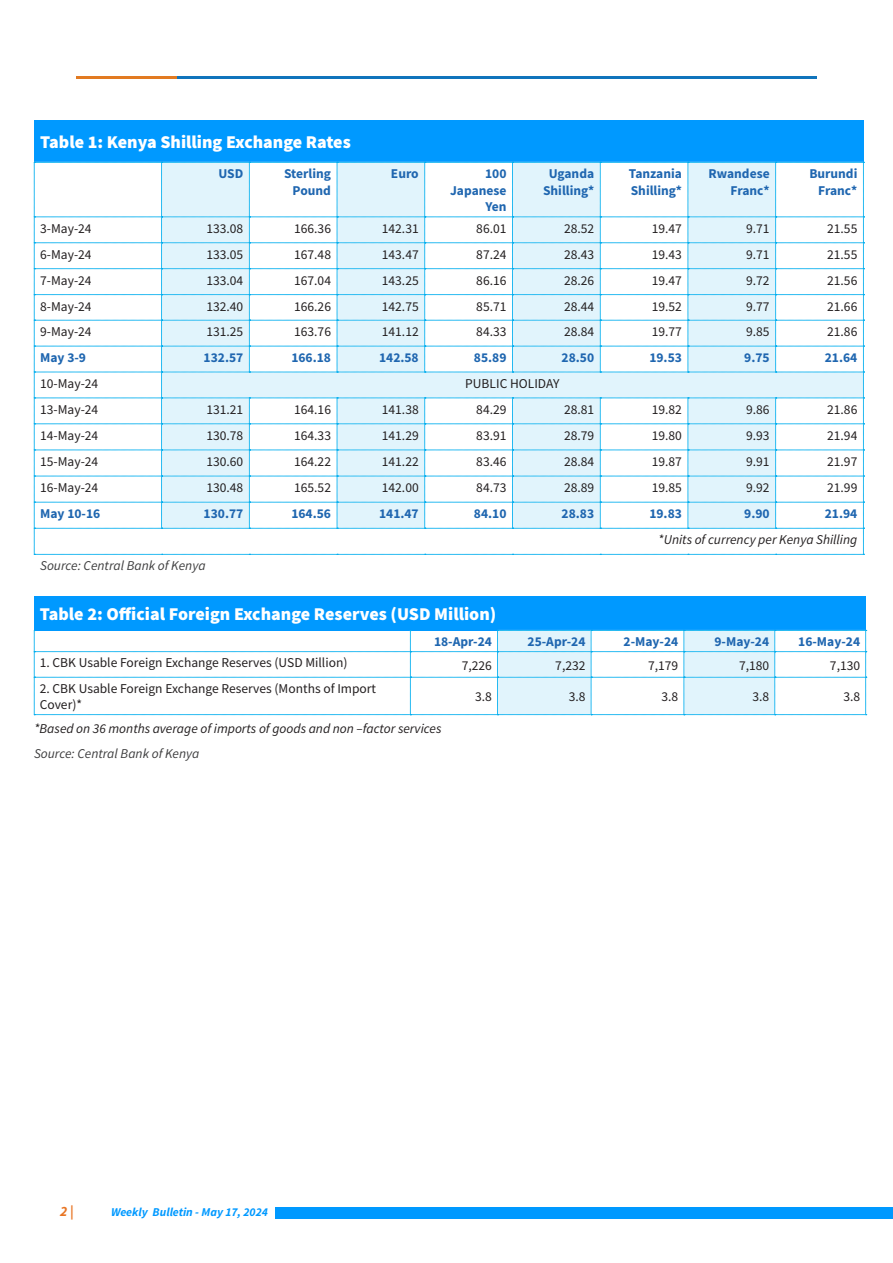
<style>
.page{position:relative;width:893px;height:1263px;background:#fff}
.page>*{position:absolute;margin:0;border:0;box-sizing:border-box;transform-origin:0 0}
.t1{font:900 18px "Source Sans Pro";color:#fff}
.t2{font:italic 700 14.25px "Source Sans Pro";color:#e87524}
.t3{font:13.5px/16.2px "Source Sans Pro";color:#231f20}
.t4{font:700 13.5px/16.2px "Source Sans Pro";color:#1f66b0;text-align:right}
.t5{font:italic 13.5px "Source Sans Pro";color:#231f20}
.t6{font:italic 13.5px "Source Sans Pro";color:#3e3e3f}
.t7{font:italic 700 12px "Source Sans Pro";color:#09f}
</style>
<div class="page">
<div style="left:275px;top:1207px;width:618px;height:11px;background:#09f"></div>
<hr style="left:177px;top:77px;width:639px;height:2px;background:#1074bc">
<hr style="left:77px;top:77px;width:100px;height:2px;background:#e27a21">
<div style="left:34px;top:121px;width:829px;height:41px;background:#09f"></div>
<svg style="left:34px;top:162px;width:830px;height:393px"></svg>
<div style="left:34px;top:596px;width:832px;height:34px;background:#09f"></div>
<svg style="left:34px;top:630px;width:833px;height:85px"></svg>
<p class="t1" style="left:40px;top:130px;width:312px">Table 1: Kenya Shilling Exchange Rates</p>
<p class="t4" style="left:218px;top:166px;width:26px">USD</p>
<p class="t4" style="left:284px;top:166px;width:48px">Sterling<br>Pound</p>
<p class="t4" style="left:391px;top:166px;width:29px">Euro</p>
<p class="t4" style="left:485px;top:166px;width:23px">100</p>
<p class="t4" style="left:450px;top:182px;width:58px">Japanese<br>Yen</p>
<p class="t4" style="left:549px;top:166px;width:47px">Uganda</p>
<p class="t4" style="left:543px;top:182px;width:53px">Shilling*</p>
<p class="t4" style="left:629px;top:166px;width:55px;text-align:left">Tanzania<br>Shilling*</p>
<p class="t4" style="left:708px;top:166px;width:63px">Rwandese</p>
<p class="t4" style="left:731px;top:182px;width:41px">Franc*</p>
<p class="t4" style="left:809px;top:166px;width:50px">Burundi<br>Franc*</p>
<p class="t3" style="left:40px;top:220px;width:53px">3-May-24</p>
<p class="t3" style="left:206px;top:220px;width:38px">133.08</p>
<p class="t3" style="left:294px;top:220px;width:38px">166.36</p>
<p class="t3" style="left:382px;top:220px;width:38px">142.31</p>
<p class="t3" style="left:476px;top:220px;width:32px">86.01</p>
<p class="t3" style="left:564px;top:220px;width:32px">28.52</p>
<p class="t3" style="left:652px;top:220px;width:32px">19.47</p>
<p class="t3" style="left:746px;top:220px;width:25px">9.71</p>
<p class="t3" style="left:827px;top:220px;width:32px">21.55</p>
<p class="t3" style="left:40px;top:246px;width:53px">6-May-24</p>
<p class="t3" style="left:206px;top:246px;width:38px">133.05</p>
<p class="t3" style="left:294px;top:246px;width:38px">167.48</p>
<p class="t3" style="left:382px;top:246px;width:38px">143.47</p>
<p class="t3" style="left:476px;top:246px;width:32px">87.24</p>
<p class="t3" style="left:564px;top:246px;width:32px">28.43</p>
<p class="t3" style="left:652px;top:246px;width:32px">19.43</p>
<p class="t3" style="left:746px;top:246px;width:25px">9.71</p>
<p class="t3" style="left:827px;top:246px;width:32px">21.55</p>
<p class="t3" style="left:40px;top:272px;width:53px">7-May-24</p>
<p class="t3" style="left:206px;top:272px;width:38px">133.04</p>
<p class="t3" style="left:294px;top:272px;width:38px">167.04</p>
<p class="t3" style="left:382px;top:272px;width:38px">143.25</p>
<p class="t3" style="left:476px;top:272px;width:32px">86.16</p>
<p class="t3" style="left:564px;top:272px;width:32px">28.26</p>
<p class="t3" style="left:652px;top:272px;width:32px">19.47</p>
<p class="t3" style="left:746px;top:272px;width:25px">9.72</p>
<p class="t3" style="left:827px;top:272px;width:32px">21.56</p>
<p class="t3" style="left:40px;top:298px;width:53px">8-May-24</p>
<p class="t3" style="left:206px;top:298px;width:38px">132.40</p>
<p class="t3" style="left:294px;top:298px;width:38px">166.26</p>
<p class="t3" style="left:382px;top:298px;width:38px">142.75</p>
<p class="t3" style="left:476px;top:298px;width:32px">85.71</p>
<p class="t3" style="left:564px;top:298px;width:32px">28.44</p>
<p class="t3" style="left:652px;top:298px;width:32px">19.52</p>
<p class="t3" style="left:746px;top:298px;width:25px">9.77</p>
<p class="t3" style="left:827px;top:298px;width:32px">21.66</p>
<p class="t3" style="left:40px;top:324px;width:53px">9-May-24</p>
<p class="t3" style="left:206px;top:324px;width:38px">131.25</p>
<p class="t3" style="left:294px;top:324px;width:38px">163.76</p>
<p class="t3" style="left:382px;top:324px;width:38px">141.12</p>
<p class="t3" style="left:476px;top:324px;width:32px">84.33</p>
<p class="t3" style="left:564px;top:324px;width:32px">28.84</p>
<p class="t3" style="left:652px;top:324px;width:32px">19.77</p>
<p class="t3" style="left:746px;top:324px;width:25px">9.85</p>
<p class="t3" style="left:827px;top:324px;width:32px">21.86</p>
<p class="t4" style="left:40px;top:349px;width:47px">May 3-9</p>
<p class="t4" style="left:204px;top:349px;width:41px">132.57</p>
<p class="t4" style="left:291px;top:349px;width:41px">166.18</p>
<p class="t4" style="left:379px;top:349px;width:41px">142.58</p>
<p class="t4" style="left:474px;top:349px;width:34px">85.89</p>
<p class="t4" style="left:562px;top:349px;width:34px">28.50</p>
<p class="t4" style="left:649px;top:349px;width:34px">19.53</p>
<p class="t4" style="left:744px;top:349px;width:27px">9.75</p>
<p class="t4" style="left:825px;top:349px;width:34px">21.64</p>
<p class="t3" style="left:40px;top:375px;width:60px">10-May-24</p>
<p class="t3" style="left:465px;top:375px;width:96px">PUBLIC HOLIDAY</p>
<p class="t3" style="left:40px;top:401px;width:60px">13-May-24</p>
<p class="t3" style="left:206px;top:401px;width:38px">131.21</p>
<p class="t3" style="left:294px;top:401px;width:38px">164.16</p>
<p class="t3" style="left:382px;top:401px;width:38px">141.38</p>
<p class="t3" style="left:476px;top:401px;width:32px">84.29</p>
<p class="t3" style="left:564px;top:401px;width:32px">28.81</p>
<p class="t3" style="left:652px;top:401px;width:32px">19.82</p>
<p class="t3" style="left:746px;top:401px;width:25px">9.86</p>
<p class="t3" style="left:827px;top:401px;width:32px">21.86</p>
<p class="t3" style="left:40px;top:427px;width:60px">14-May-24</p>
<p class="t3" style="left:206px;top:427px;width:38px">130.78</p>
<p class="t3" style="left:294px;top:427px;width:38px">164.33</p>
<p class="t3" style="left:382px;top:427px;width:38px">141.29</p>
<p class="t3" style="left:476px;top:427px;width:32px">83.91</p>
<p class="t3" style="left:564px;top:427px;width:32px">28.79</p>
<p class="t3" style="left:652px;top:427px;width:32px">19.80</p>
<p class="t3" style="left:746px;top:427px;width:25px">9.93</p>
<p class="t3" style="left:827px;top:427px;width:32px">21.94</p>
<p class="t3" style="left:40px;top:453px;width:60px">15-May-24</p>
<p class="t3" style="left:206px;top:453px;width:38px">130.60</p>
<p class="t3" style="left:294px;top:453px;width:38px">164.22</p>
<p class="t3" style="left:382px;top:453px;width:38px">141.22</p>
<p class="t3" style="left:476px;top:453px;width:32px">83.46</p>
<p class="t3" style="left:564px;top:453px;width:32px">28.84</p>
<p class="t3" style="left:652px;top:453px;width:32px">19.87</p>
<p class="t3" style="left:746px;top:453px;width:25px">9.91</p>
<p class="t3" style="left:827px;top:453px;width:32px">21.97</p>
<p class="t3" style="left:40px;top:479px;width:60px">16-May-24</p>
<p class="t3" style="left:206px;top:479px;width:38px">130.48</p>
<p class="t3" style="left:294px;top:479px;width:38px">165.52</p>
<p class="t3" style="left:382px;top:479px;width:38px">142.00</p>
<p class="t3" style="left:476px;top:479px;width:32px">84.73</p>
<p class="t3" style="left:564px;top:479px;width:32px">28.89</p>
<p class="t3" style="left:652px;top:479px;width:32px">19.85</p>
<p class="t3" style="left:746px;top:479px;width:25px">9.92</p>
<p class="t3" style="left:827px;top:479px;width:32px">21.99</p>
<p class="t4" style="left:40px;top:505px;width:62px">May 10-16</p>
<p class="t4" style="left:204px;top:505px;width:41px">130.77</p>
<p class="t4" style="left:291px;top:505px;width:41px">164.56</p>
<p class="t4" style="left:379px;top:505px;width:41px">141.47</p>
<p class="t4" style="left:474px;top:505px;width:34px">84.10</p>
<p class="t4" style="left:562px;top:505px;width:34px">28.83</p>
<p class="t4" style="left:649px;top:505px;width:34px">19.83</p>
<p class="t4" style="left:744px;top:505px;width:27px">9.90</p>
<p class="t4" style="left:825px;top:505px;width:34px">21.94</p>
<p class="t5" style="left:658px;top:531px;width:201px">*Units of currency per Kenya Shilling</p>
<p class="t6" style="left:40px;top:557px;width:167px">Source: Central Bank of Kenya</p>
<p class="t1" style="left:40px;top:601px;width:458px">Table 2: Official Foreign Exchange Reserves (USD Million)</p>
<p class="t4" style="left:434px;top:633px;width:59px">18-Apr-24</p>
<p class="t4" style="left:528px;top:633px;width:59px">25-Apr-24</p>
<p class="t4" style="left:624px;top:633px;width:56px">2-May-24</p>
<p class="t4" style="left:714px;top:633px;width:56px">9-May-24</p>
<p class="t4" style="left:798px;top:633px;width:63px">16-May-24</p>
<p class="t3" style="left:40px;top:655px;width:309px">1. CBK Usable Foreign Exchange Reserves (USD Million)</p>
<p class="t3" style="left:462px;top:657px;width:32px">7,226</p>
<p class="t3" style="left:555px;top:657px;width:32px">7,232</p>
<p class="t3" style="left:648px;top:657px;width:32px">7,179</p>
<p class="t3" style="left:739px;top:657px;width:32px">7,180</p>
<p class="t3" style="left:830px;top:657px;width:32px">7,130</p>
<p class="t3" style="left:40px;top:680px;width:338px">2. CBK Usable Foreign Exchange Reserves (Months of Import<br>Cover)*</p>
<p class="t3" style="left:475px;top:688px;width:18px">3.8</p>
<p class="t3" style="left:569px;top:688px;width:18px">3.8</p>
<p class="t3" style="left:662px;top:688px;width:18px">3.8</p>
<p class="t3" style="left:752px;top:688px;width:18px">3.8</p>
<p class="t3" style="left:843px;top:688px;width:18px">3.8</p>
<p class="t5" style="left:34px;top:720px;width:409px">*Based on 36 months average of imports of goods and non –factor services</p>
<p class="t6" style="left:34px;top:745px;width:167px">Source: Central Bank of Kenya</p>
<p class="t2" style="left:60px;top:1202px;width:15px">2 |</p>
<p class="t7" style="left:111px;top:1204px;width:158px">Weekly Bulletin - May 17, 2024</p>
</div>
